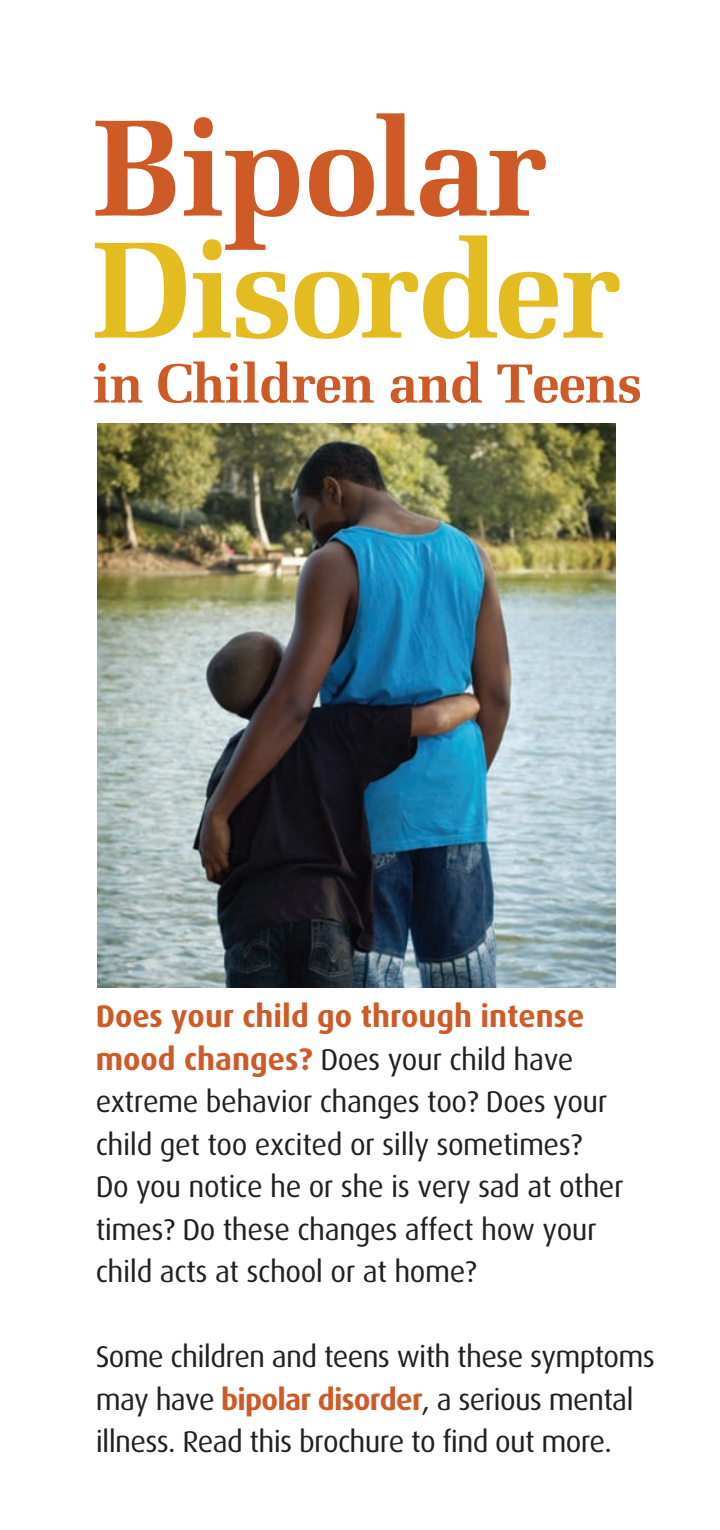
<style>
.page{position:relative;width:720px;height:1530px;background:#fff}
.page>*{position:absolute;margin:0;border:0;box-sizing:border-box;transform-origin:0 0}
.t1{font:700 137px/122px "Melior";letter-spacing:-.02em;color:#e3bc22}
.t2{font:700 55px "Melior";letter-spacing:-.02em;color:#cd5a27}
.t3{font:700 31.25px "Dax";color:#cd5a27}
.t4{font:30px/42.5px "Dax";letter-spacing:-.015em;color:#231f20}
.s1{color:#cd5a27}
.s2{font-weight:700;font-size:31.25px;color:#cd5a27}
.s3{font-weight:700;color:#cd5a27}
</style>
<div class="page">
<img style="left:98px;top:424px;width:518px;height:564px">
<p class="t1" style="left:92px;top:105px;width:530px"><span class="s1">Bipolar<br></span>Disorder</p>
<p class="t2" style="left:92px;top:349px;width:551px">in Children and Teens</p>
<p class="t3" style="left:96px;top:999px;width:490px">Does your child go through intense</p>
<p class="t4" style="left:96px;top:1038px;width:530px"><span class="s2">mood changes?</span> Does your child have extreme behavior changes too? Does your child get too excited or silly sometimes?<br>Do you notice he or she is very sad at other times? Do these changes affect how your child acts at school or at home?</p>
<p class="t4" style="left:96px;top:1336px;width:561px">Some children and teens with these symptoms may have <span class="s3">bipolar disorder</span>, a serious mental illness. Read this brochure to find out more.</p>
</div>
